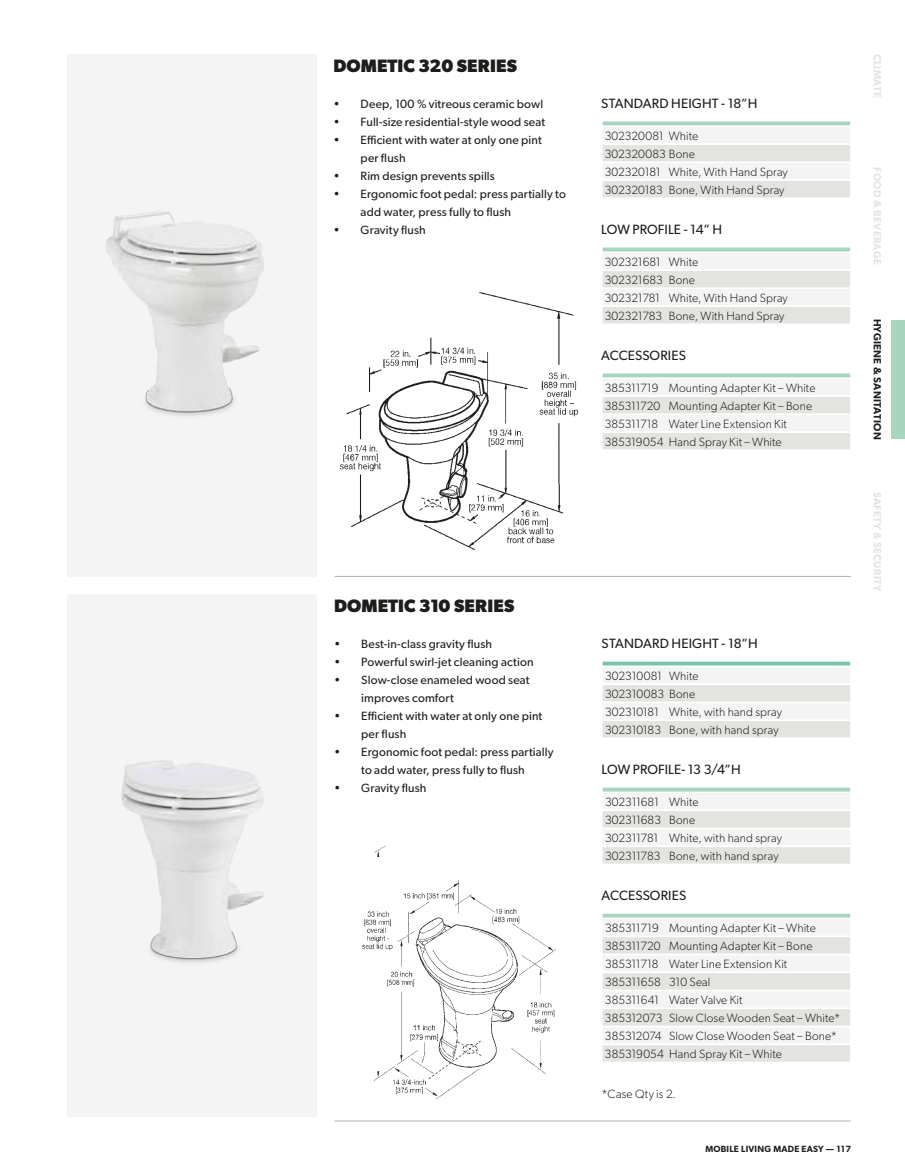
<style>
.page{position:relative;width:905px;height:1175px;background:#fff}
.page>*{position:absolute;margin:0;border:0;box-sizing:border-box;transform-origin:0 0}
.t1{font:700 18px "Gibson";letter-spacing:.005em;color:#1d1d1b}
.t2{font:13.5px "Gibson";letter-spacing:.005em;color:#1d1d1b}
.t3{font:300 12px/18px "Gibson";letter-spacing:.005em;color:#1d1d1b}
.t4{font:12px/18px "Gibson";letter-spacing:.01em;color:#1d1d1b}
.t5{font:600 10.5px "Gibson";letter-spacing:.025em;color:#e3e3df}
.t6{font:600 10.5px "Gibson";letter-spacing:.025em;color:#1d1d1b}
.t7{font:600 9px "Gibson";letter-spacing:.025em;color:#1d1d1b}
</style>
<div class="page">
<div style="left:601px;top:125px;width:250px;height:20px;background:#f4f4f4"></div>
<div style="left:601px;top:251px;width:250px;height:20px;background:#f4f4f4"></div>
<div style="left:601px;top:377px;width:250px;height:20px;background:#f4f4f4"></div>
<div style="left:601px;top:665px;width:250px;height:20px;background:#f4f4f4"></div>
<div style="left:601px;top:791px;width:250px;height:20px;background:#f4f4f4"></div>
<div style="left:601px;top:917px;width:250px;height:20px;background:#f4f4f4"></div>
<div style="left:601px;top:989px;width:250px;height:20px;background:#f4f4f4"></div>
<div style="left:601px;top:161px;width:250px;height:20px;background:#f4f4f4"></div>
<div style="left:601px;top:287px;width:250px;height:20px;background:#f4f4f4"></div>
<div style="left:601px;top:413px;width:250px;height:20px;background:#f4f4f4"></div>
<div style="left:601px;top:701px;width:250px;height:20px;background:#f4f4f4"></div>
<div style="left:601px;top:827px;width:250px;height:20px;background:#f4f4f4"></div>
<div style="left:601px;top:953px;width:250px;height:20px;background:#f4f4f4"></div>
<div style="left:601px;top:1025px;width:250px;height:20px;background:#f4f4f4"></div>
<div style="left:601px;top:143px;width:250px;height:20px;background:#e3e3df;border:2px solid #fff"></div>
<div style="left:601px;top:269px;width:250px;height:20px;background:#e3e3df;border:2px solid #fff"></div>
<div style="left:601px;top:395px;width:250px;height:20px;background:#e3e3df;border:2px solid #fff"></div>
<div style="left:601px;top:683px;width:250px;height:20px;background:#e3e3df;border:2px solid #fff"></div>
<div style="left:601px;top:809px;width:250px;height:20px;background:#e3e3df;border:2px solid #fff"></div>
<div style="left:601px;top:935px;width:250px;height:20px;background:#e3e3df;border:2px solid #fff"></div>
<div style="left:601px;top:1007px;width:250px;height:20px;background:#e3e3df;border:2px solid #fff"></div>
<div style="left:601px;top:179px;width:250px;height:20px;background:#e3e3df;border:2px solid #fff"></div>
<div style="left:601px;top:305px;width:250px;height:20px;background:#e3e3df;border:2px solid #fff"></div>
<div style="left:601px;top:431px;width:250px;height:20px;background:#e3e3df;border:2px solid #fff"></div>
<div style="left:601px;top:719px;width:250px;height:20px;background:#e3e3df;border:2px solid #fff"></div>
<div style="left:601px;top:845px;width:250px;height:20px;background:#e3e3df;border:2px solid #fff"></div>
<div style="left:601px;top:971px;width:250px;height:20px;background:#e3e3df;border:2px solid #fff"></div>
<div style="left:601px;top:1043px;width:250px;height:20px;background:#e3e3df;border:2px solid #fff"></div>
<svg style="left:601px;top:121px;width:250px;height:6px"></svg>
<svg style="left:601px;top:247px;width:250px;height:6px"></svg>
<svg style="left:601px;top:373px;width:250px;height:6px"></svg>
<svg style="left:601px;top:661px;width:250px;height:6px"></svg>
<svg style="left:601px;top:787px;width:250px;height:6px"></svg>
<svg style="left:601px;top:913px;width:250px;height:6px"></svg>
<div style="left:891px;top:320px;width:13px;height:118px;background:#a7d5be"></div>
<hr style="left:334px;top:1120px;width:516px;height:1px;background:#b3b2b2">
<hr style="left:334px;top:576px;width:516px;height:1px;background:#b3b2b2">
<img style="left:339px;top:293px;width:240px;height:256px">
<img style="left:362px;top:846px;width:193px;height:252px">
<div style="left:68px;top:54px;width:248px;height:522px;background:#f4f4f4"></div>
<img style="left:106px;top:211px;width:158px;height:205px">
<div style="left:67px;top:594px;width:250px;height:522px;background:#f4f4f4"></div>
<img style="left:121px;top:760px;width:143px;height:203px">
<h1 class="t1" style="left:333px;top:55px;width:185px">DOMETIC 320 SERIES</h1>
<p class="t4" style="left:333px;top:95px;width:211px">• Deep, 100 % vitreous ceramic bowl</p>
<p class="t4" style="left:333px;top:113px;width:213px">• Full-size residential-style wood seat</p>
<p class="t4" style="left:360px;top:131px;width:182px;text-indent:-27px">• Efficient with water at only one pint per flush</p>
<p class="t4" style="left:333px;top:167px;width:163px">• Rim design prevents spills</p>
<p class="t4" style="left:360px;top:185px;width:207px;text-indent:-27px">• Ergonomic foot pedal: press partially to add water, press fully to flush</p>
<p class="t4" style="left:333px;top:221px;width:94px">• Gravity flush</p>
<h1 class="t1" style="left:334px;top:595px;width:181px">DOMETIC 310 SERIES</h1>
<p class="t4" style="left:334px;top:635px;width:159px">• Best-in-class gravity flush</p>
<p class="t4" style="left:334px;top:653px;width:201px">• Powerful swirl-jet cleaning action</p>
<p class="t4" style="left:361px;top:671px;width:170px;text-indent:-27px">• Slow-close enameled wood seat improves comfort</p>
<p class="t4" style="left:361px;top:707px;width:182px;text-indent:-27px">• Efficient with water at only one pint per flush</p>
<p class="t4" style="left:334px;top:743px;width:221px;text-align:center">• Ergonomic foot pedal: press partially to add water, press fully to flush</p>
<p class="t4" style="left:334px;top:779px;width:94px">• Gravity flush</p>
<p class="t2" style="left:601px;top:95px;width:157px">STANDARD HEIGHT - 18”H</p>
<p class="t3" style="left:604px;top:126px;width:184px">302320081 White<br>302320083 Bone<br>302320181 White, With Hand Spray<br>302320183 Bone, With Hand Spray</p>
<p class="t2" style="left:601px;top:221px;width:122px">LOW PROFILE - 14” H</p>
<p class="t3" style="left:604px;top:252px;width:184px">302321681 White<br>302321683 Bone<br>302321781 White, With Hand Spray<br>302321783 Bone, With Hand Spray</p>
<p class="t2" style="left:601px;top:347px;width:86px">ACCESSORIES</p>
<p class="t3" style="left:604px;top:378px;width:212px">385311719 Mounting Adapter Kit – White 385311720 Mounting Adapter Kit – Bone 385311718 Water Line Extension Kit 385319054 Hand Spray Kit – White</p>
<p class="t2" style="left:601px;top:635px;width:157px">STANDARD HEIGHT - 18”H</p>
<p class="t3" style="left:605px;top:666px;width:178px">302310081 White<br>302310083 Bone<br>302310181 White, with hand spray<br>302310183 Bone, with hand spray</p>
<p class="t2" style="left:601px;top:761px;width:141px">LOW PROFILE- 13 3/4”H</p>
<p class="t3" style="left:605px;top:792px;width:178px">302311681 White<br>302311683 Bone<br>302311781 White, with hand spray<br>302311783 Bone, with hand spray</p>
<p class="t2" style="left:601px;top:887px;width:86px">ACCESSORIES</p>
<p class="t3" style="left:605px;top:918px;width:237px">385311719 Mounting Adapter Kit – White 385311720 Mounting Adapter Kit – Bone 385311718 Water Line Extension Kit 385311658 310 Seal<br>385311641 Water Valve Kit<br>385312073 Slow Close Wooden Seat – White* 385312074 Slow Close Wooden Seat – Bone* 385319054 Hand Spray Kit – White</p>
<p class="t3" style="left:601px;top:1085px;width:76px">*Case Qty is 2.</p>
<p class="t7" style="left:705px;top:1143px;width:147px">MOBILE LIVING MADE EASY — 117</p>
<p class="t5" style="left:883px;top:54px;width:46px;rotate:90deg">CLIMATE</p>
<p class="t5" style="left:883px;top:167px;width:99px;rotate:90deg">FOOD &amp; BEVERAGE</p>
<p class="t6" style="left:883px;top:318px;width:123px;rotate:90deg">HYGIENE &amp; SANITATION</p>
<p class="t5" style="left:883px;top:491px;width:101px;rotate:90deg">SAFETY &amp; SECURITY</p>
</div>
